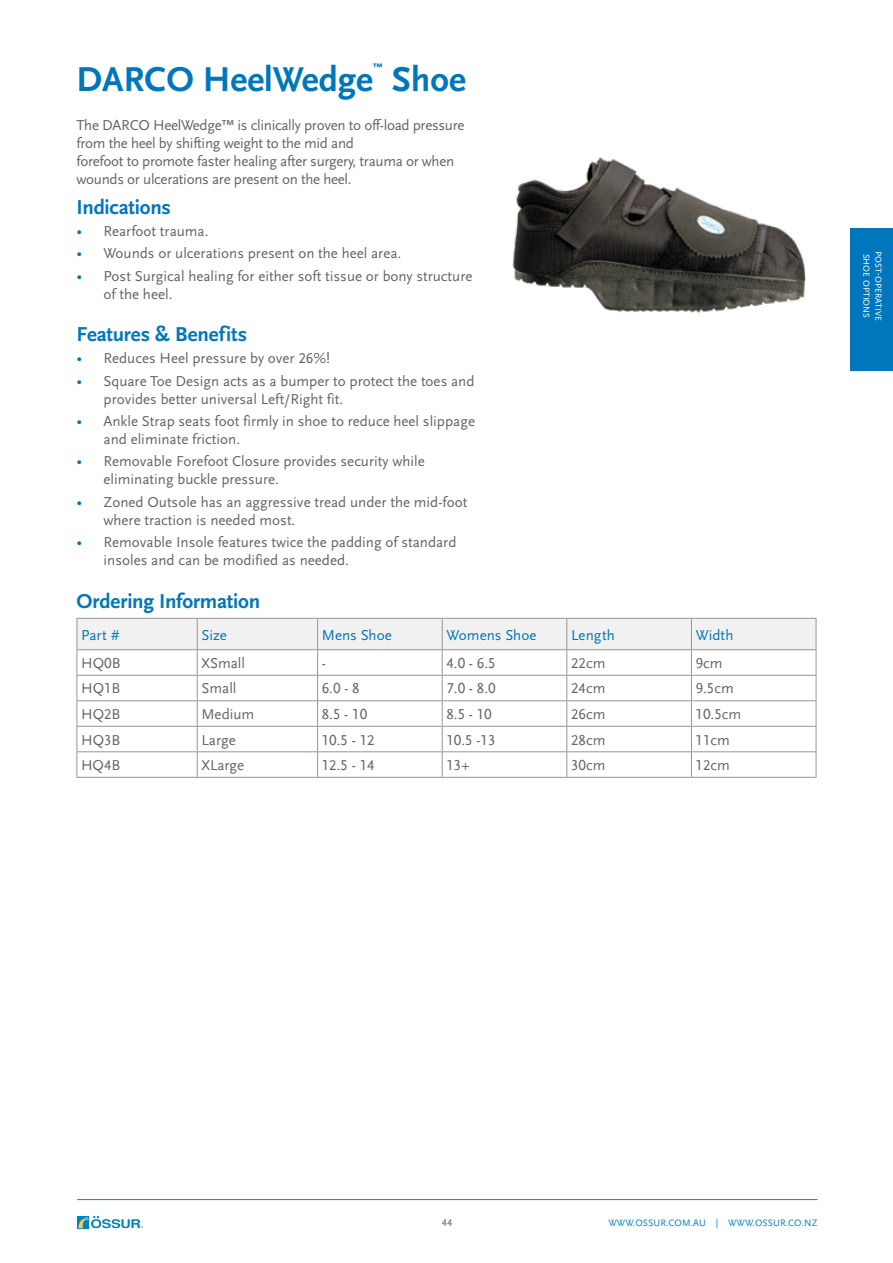
<style>
.page{position:relative;width:893px;height:1263px;background:#fff}
.page>*{position:absolute;margin:0;border:0;box-sizing:border-box;transform-origin:0 0}
.t1{font:700 36px "Scala Sans OT";color:#0076bb}
.t2{font:700 21px "Scala Sans Pro";letter-spacing:-.01em;color:#0076bb}
.t3{font:15px/18px "Scala Sans Pro";color:#636466}
.t4{font:15px/18px "Scala Sans OT";letter-spacing:-.02em;color:#636466}
.t5{font:15px "Scala Sans LF";color:#636466}
.t6{font:15px "Scala Sans OT";letter-spacing:.005em;color:#0076bb}
.t7{font:700 11.4px "Scala Sans OT";color:#0076bb}
.t8{font:10.5px "Scala Sans OT";color:#636466}
.t9{font:9.75px "Scala Sans OT";letter-spacing:.01em;color:#0082c4}
.t10{font:9px "Scala Sans OT";letter-spacing:.01em;color:#fff}
.s1{font-size:16.5px;color:#0076bc}
</style>
<div class="page">
<div style="left:850px;top:229px;width:43px;height:142px;background:#0076bc"></div>
<svg style="left:77px;top:1228px;width:12px;height:1px"></svg>
<div style="left:77px;top:1216px;width:11px;height:12px;background:#0082c4"></div>
<svg style="left:78px;top:1216px;width:65px;height:12px"></svg>
<hr style="left:77px;top:1199px;width:741px;height:1px;background:#0082c4">
<hr style="left:77px;top:777px;width:120px;height:1px;background:#939598">
<hr style="left:197px;top:777px;width:121px;height:1px;background:#939598">
<hr style="left:318px;top:777px;width:124px;height:1px;background:#939598">
<hr style="left:442px;top:777px;width:125px;height:1px;background:#939598">
<hr style="left:567px;top:777px;width:124px;height:1px;background:#939598">
<hr style="left:691px;top:777px;width:125px;height:1px;background:#939598">
<svg style="left:77px;top:618px;width:740px;height:159px"></svg>
<hr style="left:77px;top:619px;width:1px;height:30px;background:#939598">
<hr style="left:77px;top:618px;width:120px;height:1px;background:#939598">
<hr style="left:197px;top:618px;width:121px;height:1px;background:#939598">
<hr style="left:318px;top:618px;width:124px;height:1px;background:#939598">
<hr style="left:442px;top:618px;width:125px;height:1px;background:#939598">
<hr style="left:567px;top:618px;width:124px;height:1px;background:#939598">
<hr style="left:691px;top:618px;width:125px;height:1px;background:#939598">
<hr style="left:197px;top:619px;width:1px;height:30px;background:#939598">
<hr style="left:317px;top:619px;width:1px;height:30px;background:#939598">
<hr style="left:442px;top:619px;width:1px;height:30px;background:#939598">
<hr style="left:566px;top:619px;width:1px;height:30px;background:#939598">
<hr style="left:691px;top:619px;width:1px;height:30px;background:#939598">
<hr style="left:816px;top:619px;width:1px;height:30px;background:#939598">
<hr style="left:318px;top:675px;width:124px;height:1px;background:#939598">
<hr style="left:442px;top:675px;width:125px;height:1px;background:#939598">
<hr style="left:567px;top:675px;width:124px;height:1px;background:#939598">
<hr style="left:691px;top:675px;width:125px;height:1px;background:#939598">
<hr style="left:318px;top:700px;width:124px;height:1px;background:#939598">
<hr style="left:442px;top:700px;width:125px;height:1px;background:#939598">
<hr style="left:567px;top:700px;width:124px;height:1px;background:#939598">
<hr style="left:691px;top:700px;width:125px;height:1px;background:#939598">
<hr style="left:318px;top:726px;width:124px;height:1px;background:#939598">
<hr style="left:442px;top:726px;width:125px;height:1px;background:#939598">
<hr style="left:567px;top:726px;width:124px;height:1px;background:#939598">
<hr style="left:691px;top:726px;width:125px;height:1px;background:#939598">
<hr style="left:318px;top:751px;width:124px;height:1px;background:#939598">
<hr style="left:442px;top:751px;width:125px;height:1px;background:#939598">
<hr style="left:567px;top:751px;width:124px;height:1px;background:#939598">
<hr style="left:691px;top:751px;width:125px;height:1px;background:#939598">
<img style="left:512px;top:157px;width:294px;height:156px">
<h1 class="t1" style="left:77px;top:59px;width:298px">DARCO HeelWedge</h1>
<p class="t7" style="left:373px;top:61px;width:11px">™</p>
<h1 class="t1" style="left:392px;top:59px;width:76px">Shoe</h1>
<p class="t4" style="left:77px;top:116px;width:389px">The DARCO HeelWedge™ is clinically proven to off-load pressure from the heel by shifting weight to the mid and<br>forefoot to promote faster healing after surgery, trauma or when wounds or ulcerations are present on the heel.</p>
<h2 class="t2" style="left:77px;top:195px;width:96px">Indications</h2>
<p class="t3" style="left:77px;top:222px;width:133px"><span class="s1">•</span> Rearfoot trauma.</p>
<p class="t3" style="left:77px;top:245px;width:326px"><span class="s1">•</span> Wounds or ulcerations present on the heel area.</p>
<p class="t3" style="left:104px;top:267px;width:370px;text-indent:-27px"><span class="s1">•</span> Post Surgical healing for either soft tissue or bony structure of the heel.</p>
<h2 class="t2" style="left:77px;top:322px;width:172px">Features &amp; Benefits</h2>
<p class="t3" style="left:77px;top:350px;width:255px"><span class="s1">•</span> Reduces Heel pressure by over 26%!</p>
<p class="t3" style="left:104px;top:372px;width:372px;text-indent:-27px"><span class="s1">•</span> Square Toe Design acts as a bumper to protect the toes and provides better universal Left/Right fit.</p>
<p class="t3" style="left:104px;top:412px;width:373px;text-indent:-27px"><span class="s1">•</span> Ankle Strap seats foot firmly in shoe to reduce heel slippage and eliminate friction.</p>
<p class="t3" style="left:104px;top:452px;width:323px;text-indent:-27px"><span class="s1">•</span> Removable Forefoot Closure provides security while eliminating buckle pressure.</p>
<p class="t3" style="left:104px;top:493px;width:365px;text-indent:-27px"><span class="s1">•</span> Zoned Outsole has an aggressive tread under the mid-foot where traction is needed most.</p>
<p class="t3" style="left:104px;top:533px;width:354px;text-indent:-27px"><span class="s1">•</span> Removable Insole features twice the padding of standard insoles and can be modified as needed.</p>
<h2 class="t2" style="left:77px;top:589px;width:185px">Ordering Information</h2>
<p class="t6" style="left:81px;top:626px;width:41px">Part #</p>
<p class="t6" style="left:201px;top:626px;width:27px">Size</p>
<p class="t6" style="left:322px;top:626px;width:72px">Mens Shoe</p>
<p class="t6" style="left:446px;top:626px;width:92px">Womens Shoe</p>
<p class="t6" style="left:571px;top:626px;width:45px">Length</p>
<p class="t6" style="left:696px;top:626px;width:39px">Width</p>
<p class="t5" style="left:81px;top:655px;width:41px">HQ0B</p>
<p class="t5" style="left:201px;top:655px;width:45px">XSmall</p>
<p class="t5" style="left:322px;top:655px;width:6px">-</p>
<p class="t5" style="left:446px;top:655px;width:51px">4.0 - 6.5</p>
<p class="t5" style="left:571px;top:655px;width:36px">22cm</p>
<p class="t5" style="left:696px;top:655px;width:28px">9cm</p>
<p class="t5" style="left:81px;top:680px;width:41px">HQ1B</p>
<p class="t5" style="left:201px;top:680px;width:37px">Small</p>
<p class="t5" style="left:322px;top:680px;width:39px">6.0 - 8</p>
<p class="t5" style="left:446px;top:680px;width:51px">7.0 - 8.0</p>
<p class="t5" style="left:571px;top:680px;width:36px">24cm</p>
<p class="t5" style="left:696px;top:680px;width:40px">9.5cm</p>
<p class="t5" style="left:81px;top:706px;width:41px">HQ2B</p>
<p class="t5" style="left:201px;top:706px;width:54px">Medium</p>
<p class="t5" style="left:322px;top:706px;width:47px">8.5 - 10</p>
<p class="t5" style="left:446px;top:706px;width:47px">8.5 - 10</p>
<p class="t5" style="left:571px;top:706px;width:36px">26cm</p>
<p class="t5" style="left:696px;top:706px;width:47px">10.5cm</p>
<p class="t5" style="left:81px;top:731px;width:41px">HQ3B</p>
<p class="t5" style="left:201px;top:731px;width:36px">Large</p>
<p class="t5" style="left:322px;top:731px;width:54px">10.5 - 12</p>
<p class="t5" style="left:446px;top:731px;width:51px">10.5 -13</p>
<p class="t5" style="left:571px;top:731px;width:36px">28cm</p>
<p class="t5" style="left:696px;top:731px;width:36px">11cm</p>
<p class="t5" style="left:81px;top:757px;width:41px">HQ4B</p>
<p class="t5" style="left:201px;top:757px;width:44px">XLarge</p>
<p class="t5" style="left:322px;top:757px;width:54px">12.5 - 14</p>
<p class="t5" style="left:446px;top:757px;width:25px">13+</p>
<p class="t5" style="left:571px;top:757px;width:36px">30cm</p>
<p class="t5" style="left:696px;top:757px;width:36px">12cm</p>
<p class="t10" style="left:871px;top:254px;width:66px;rotate:90deg">SHOE OPTIONS</p>
<p class="t10" style="left:883px;top:251px;width:71px;rotate:90deg">POST-OPERATIVE</p>
<p class="t8" style="left:442px;top:1216px;width:12px">44</p>
<p class="t9" style="left:608px;top:1217px;width:211px">WWW.OSSUR.COM.AU | WWW.OSSUR.CO.NZ</p>
</div>
